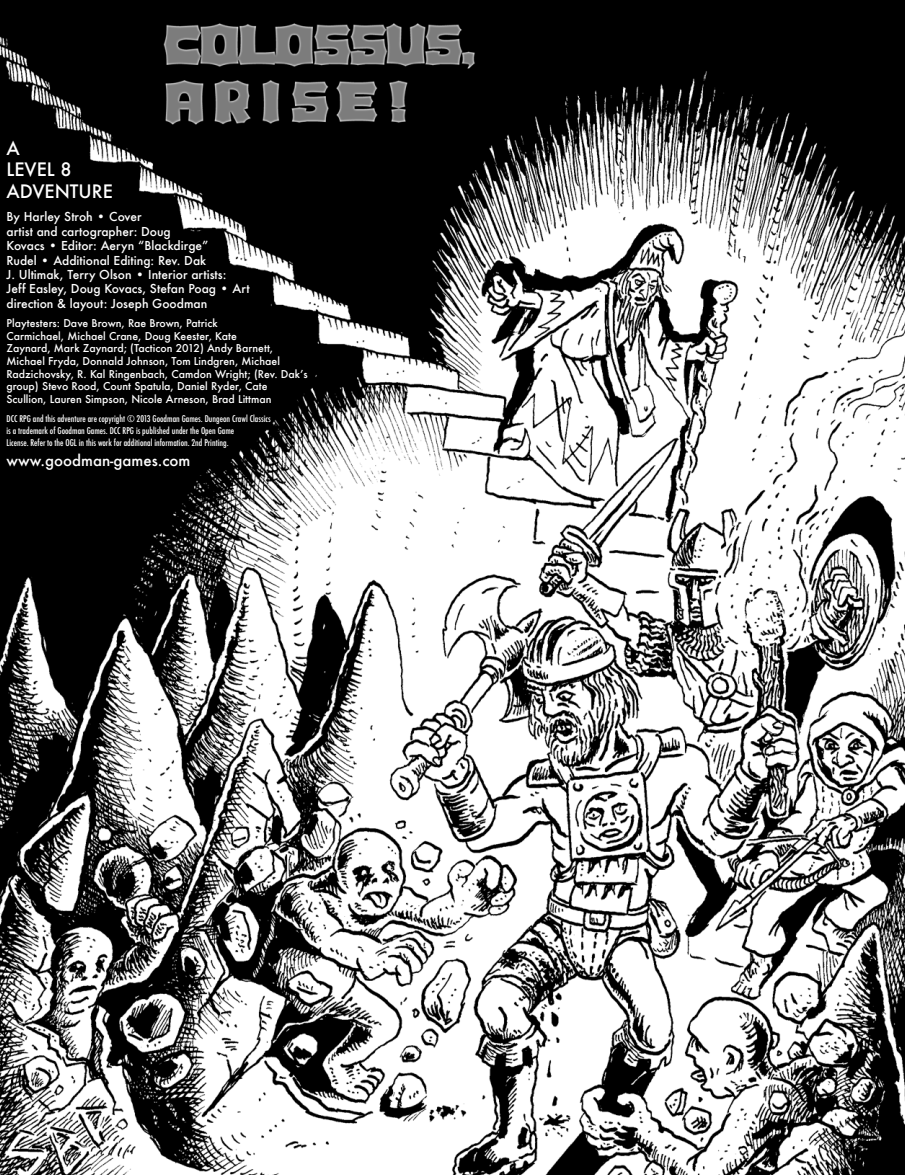
<style>
.page{position:relative;width:905px;height:1175px;background:#fff}
.page>*{position:absolute;margin:0;border:0;box-sizing:border-box;transform-origin:0 0}
.t1{font:500 18px/21.6px "Futura";color:#fff}
.t2{font:500 15px "Futura";color:#fff}
.t3{font:500 12px/14.4px "Futura";color:#fff}
.t4{font:500 10.5px/12.6px "Futura";color:#fff}
.t5{font:500 condensed 9px/12px "Futura";color:#fff}
</style>
<div class="page">
<img style="left:0;top:0;width:904px;height:1174px">
<h1 class="t1" style="left:6px;top:137px;width:108px">A<br>LEVEL 8<br>ADVENTURE</h1>
<p class="t3" style="left:6px;top:209px;width:245px">By Harley Stroh • Cover<br>artist and cartographer: Doug<br>Kovacs • Editor: Aeryn “Blackdirge”<br>Rudel • Additional Editing: Rev. Dak<br>J. Ultimak, Terry Olson • Interior artists:<br>Jeff Easley, Doug Kovacs, Stefan Poag • Art direction &amp; layout: Joseph Goodman</p>
<p class="t4" style="left:6px;top:317px;width:303px">Playtesters: Dave Brown, Rae Brown, Patrick<br>Carmichael, Michael Crane, Doug Keester, Kate<br>Zaynard, Mark Zaynard; (Tacticon 2012) Andy Barnett, Michael Fryda, Donnald Johnson, Tom Lindgren, Michael Radzichovsky, R. Kal Ringenbach, Camdon Wright; (Rev. Dak’s group) Stevo Rood, Count Spatula, Daniel Ryder, Cate Scullion, Lauren Simpson, Nicole Arneson, Brad Littman</p>
<p class="t5" style="left:6px;top:412px;width:266px">DCC RPG and this adventure are copyright © 2013 Goodman Games. Dungeon Crawl Classics is a trademark of Goodman Games. DCC RPG is published under the Open Game<br>License. Refer to the OGL in this work for additional information. 2nd Printing.</p>
<h2 class="t2" style="left:6px;top:450px;width:185px">www.goodman-games.com</h2>
</div>
